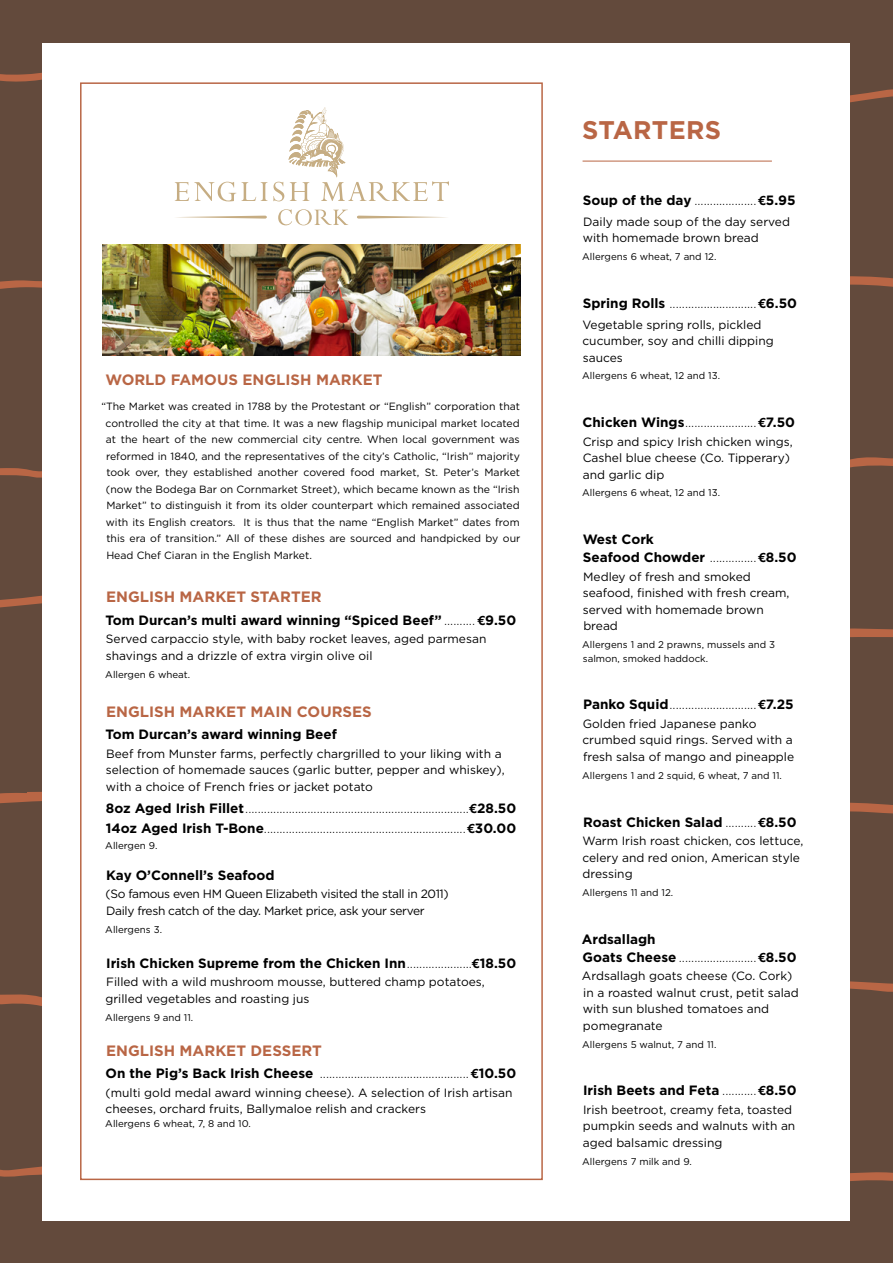
<style>
.page{position:relative;width:893px;height:1263px;background:#634a3c}
.page>*{position:absolute;margin:0;border:0;box-sizing:border-box;transform-origin:0 0}
.t1{font:700 25.5px "Gotham HTF";letter-spacing:.01em;color:#b96645}
.t2{font:700 15px "Gotham HTF";color:#b96645}
.t3{font:300 13.5px/20.1px "Gotham HTF";color:#000}
.t4{font:700 13.5px/18px "Gotham HTF";color:#000}
.t5{font:12px/16.5px "Gotham";color:#000}
.t6{font:12px/16.5px "Gotham";letter-spacing:-.03em;color:#000}
.t7{font:10.5px/16.5px "Gotham";color:#000;text-align:justify}
.t8{font:9.75px/13.5px "Gotham";color:#000}
.s1{font-weight:300}
.s2{font-family:"Futura EFOP Heavy New";font-weight:400}
.s3{font-weight:700}
</style>
<div class="page">
<svg style="left:0;top:232px;width:893px;height:88px;fill:#634a3c"></svg>
<svg style="left:0;top:590px;width:893px;height:90px;fill:#634a3c"></svg>
<svg style="left:0;top:782px;width:893px;height:67px;fill:#634a3c"></svg>
<svg style="left:0;top:973px;width:893px;height:47px"></svg>
<svg style="left:0;top:1150px;width:893px;height:50px"></svg>
<svg style="left:0;top:63px;width:893px;height:67px;fill:#634a3c"></svg>
<svg style="left:0;top:433px;width:893px;height:46px"></svg>
<div style="left:43px;top:43px;width:807px;height:1177px;background:#fff"></div>
<hr style="left:583px;top:161px;width:189px;height:1px;background:#b96645">
<svg style="left:175px;top:182px;width:61px;height:19px"></svg>
<svg style="left:242px;top:182px;width:25px;height:19px"></svg>
<svg style="left:278px;top:209px;width:70px;height:16px"></svg>
<svg style="left:176px;top:216px;width:91px;height:3px"></svg>
<svg style="left:357px;top:216px;width:90px;height:3px"></svg>
<svg style="left:273px;top:107px;width:176px;height:94px"></svg>
<img style="left:103px;top:244px;width:417px;height:111px">
<p class="t2" style="left:105px;top:371px;width:278px">WORLD FAMOUS ENGLISH MARKET</p>
<p class="t7" style="left:106px;top:398px;width:416px;text-indent:-4px">“The Market was created in 1788 by the Protestant or “English” corporation that controlled the city at that time. It was a new flagship municipal market located at the heart of the new commercial city centre. When local government was reformed in 1840, and the representatives of the city’s Catholic, “Irish” majority took over, they established another covered food market, St. Peter’s Market (now the Bodega Bar on Cornmarket Street), which became known as the “Irish Market” to distinguish it from its older counterpart which remained associated with its English creators. It is thus that the name “English Market” dates from this era of transition.” All of these dishes are sourced and handpicked by our Head Chef Ciaran in the English Market.</p>
<p class="t2" style="left:106px;top:588px;width:217px">ENGLISH MARKET STARTER</p>
<p class="t4" style="left:105px;top:611px;width:412px">Tom Durcan’s multi award winning “Spiced Beef” <span class="s1">..........</span> <span class="s2">€</span>9.50</p>
<p class="t5" style="left:106px;top:631px;width:382px">Served carpaccio style, with baby rocket leaves, aged parmesan shavings and a drizzle of extra virgin olive oil</p>
<p class="t8" style="left:105px;top:667px;width:86px">Allergen 6 wheat.</p>
<p class="t2" style="left:106px;top:703px;width:267px">ENGLISH MARKET MAIN COURSES</p>
<p class="t4" style="left:105px;top:725px;width:233px">Tom Durcan’s award winning Beef</p>
<p class="t5" style="left:106px;top:745px;width:400px">Beef from Munster farms, perfectly chargrilled to your liking with a selection of homemade sauces (garlic butter, pepper and whiskey), with a choice of French fries or jacket potato</p>
<p class="t3" style="left:106px;top:798px;width:412px"><span class="s3">8oz Aged Irish Fillet</span>........................................................................<span class="s2">€</span><span class="s3">28.50<br>14oz Aged Irish T-Bone</span>.................................................................<span class="s2">€</span><span class="s3">30.00</span></p>
<p class="t8" style="left:105px;top:839px;width:54px">Allergen 9.</p>
<p class="t4" style="left:106px;top:866px;width:170px">Kay O’Connell’s Seafood</p>
<p class="t6" style="left:106px;top:886px;width:345px">(So famous even HM Queen Elizabeth visited the stall in 2011)<br>Daily fresh catch of the day. Market price, ask your server</p>
<p class="t8" style="left:105px;top:922px;width:58px">Allergens 3.</p>
<p class="t4" style="left:106px;top:953px;width:412px">Irish Chicken Supreme from the Chicken Inn<span class="s1">.....................</span><span class="s2">€</span>18.50</p>
<p class="t5" style="left:105px;top:973px;width:381px">Filled with a wild mushroom mousse, buttered champ potatoes, grilled vegetables and roasting jus</p>
<p class="t8" style="left:105px;top:1010px;width:90px">Allergens 9 and 11.</p>
<p class="t2" style="left:106px;top:1042px;width:217px">ENGLISH MARKET DESSERT</p>
<p class="t3" style="left:106px;top:1063px;width:412px"><span class="s3">On the Pig’s Back Irish Cheese</span> ................................................ <span class="s2">€</span><span class="s3">10.50</span></p>
<p class="t5" style="left:105px;top:1084px;width:409px">(multi gold medal award winning cheese). A selection of Irish artisan cheeses, orchard fruits, Ballymaloe relish and crackers</p>
<p class="t8" style="left:105px;top:1116px;width:147px">Allergens 6 wheat, 7, 8 and 10.</p>
<h1 class="t1" style="left:582px;top:115px;width:140px">STARTERS</h1>
<p class="t3" style="left:583px;top:190px;width:214px"><span class="s3">Soup of the day</span> ....................<span class="s2">€</span><span class="s3">5.95</span></p>
<p class="t5" style="left:583px;top:213px;width:209px">Daily made soup of the day served with homemade brown bread</p>
<p class="t8" style="left:582px;top:250px;width:136px">Allergens 6 wheat, 7 and 12.</p>
<p class="t3" style="left:583px;top:293px;width:216px"><span class="s3">Spring Rolls</span> ............................<span class="s2">€</span><span class="s3">6.50</span></p>
<p class="t5" style="left:582px;top:316px;width:193px">Vegetable spring rolls, pickled cucumber, soy and chilli dipping sauces</p>
<p class="t8" style="left:582px;top:369px;width:139px">Allergens 6 wheat, 12 and 13.</p>
<p class="t3" style="left:583px;top:412px;width:214px"><span class="s3">Chicken Wings</span>.......................<span class="s2">€</span><span class="s3">7.50</span></p>
<p class="t5" style="left:583px;top:433px;width:212px">Crisp and spicy Irish chicken wings,<br>Cashel blue cheese (Co. Tipperary) and garlic dip</p>
<p class="t8" style="left:582px;top:486px;width:139px">Allergens 6 wheat, 12 and 13.</p>
<p class="t4" style="left:583px;top:530px;width:215px">West Cork<br>Seafood Chowder <span class="s1">...............</span><span class="s2">€</span>8.50</p>
<p class="t5" style="left:583px;top:568px;width:208px">Medley of fresh and smoked seafood, finished with fresh cream, served with homemade brown bread</p>
<p class="t8" style="left:582px;top:638px;width:194px">Allergens 1 and 2 prawns, mussels and 3 salmon, smoked haddock.</p>
<p class="t3" style="left:583px;top:694px;width:212px"><span class="s3">Panko Squid</span>............................<span class="s2">€</span><span class="s3">7.25</span></p>
<p class="t5" style="left:582px;top:715px;width:213px">Golden fried Japanese panko crumbed squid rings. Served with a fresh salsa of mango and pineapple</p>
<p class="t8" style="left:582px;top:768px;width:201px">Allergens 1 and 2 squid, 6 wheat, 7 and 11.</p>
<p class="t4" style="left:583px;top:812px;width:215px">Roast Chicken Salad <span class="s1">..........</span><span class="s2">€</span>8.50</p>
<p class="t5" style="left:582px;top:832px;width:222px">Warm Irish roast chicken, cos lettuce, celery and red onion, American style dressing</p>
<p class="t8" style="left:582px;top:885px;width:93px">Allergens 11 and 12.</p>
<p class="t4" style="left:582px;top:929px;width:216px">Ardsallagh<br>Goats Cheese <span class="s1">.........................</span><span class="s2">€</span>8.50</p>
<p class="t5" style="left:582px;top:967px;width:218px">Ardsallagh goats cheese (Co. Cork) in a roasted walnut crust, petit salad with sun blushed tomatoes and pomegranate</p>
<p class="t8" style="left:582px;top:1037px;width:136px">Allergens 5 walnut, 7 and 11.</p>
<p class="t4" style="left:583px;top:1081px;width:215px">Irish Beets and Feta <span class="s1">...........</span><span class="s2">€</span>8.50</p>
<p class="t5" style="left:583px;top:1101px;width:214px">Irish beetroot, creamy feta, toasted pumpkin seeds and walnuts with an aged balsamic dressing</p>
<p class="t8" style="left:582px;top:1154px;width:111px">Allergens 7 milk and 9.</p>
</div>
